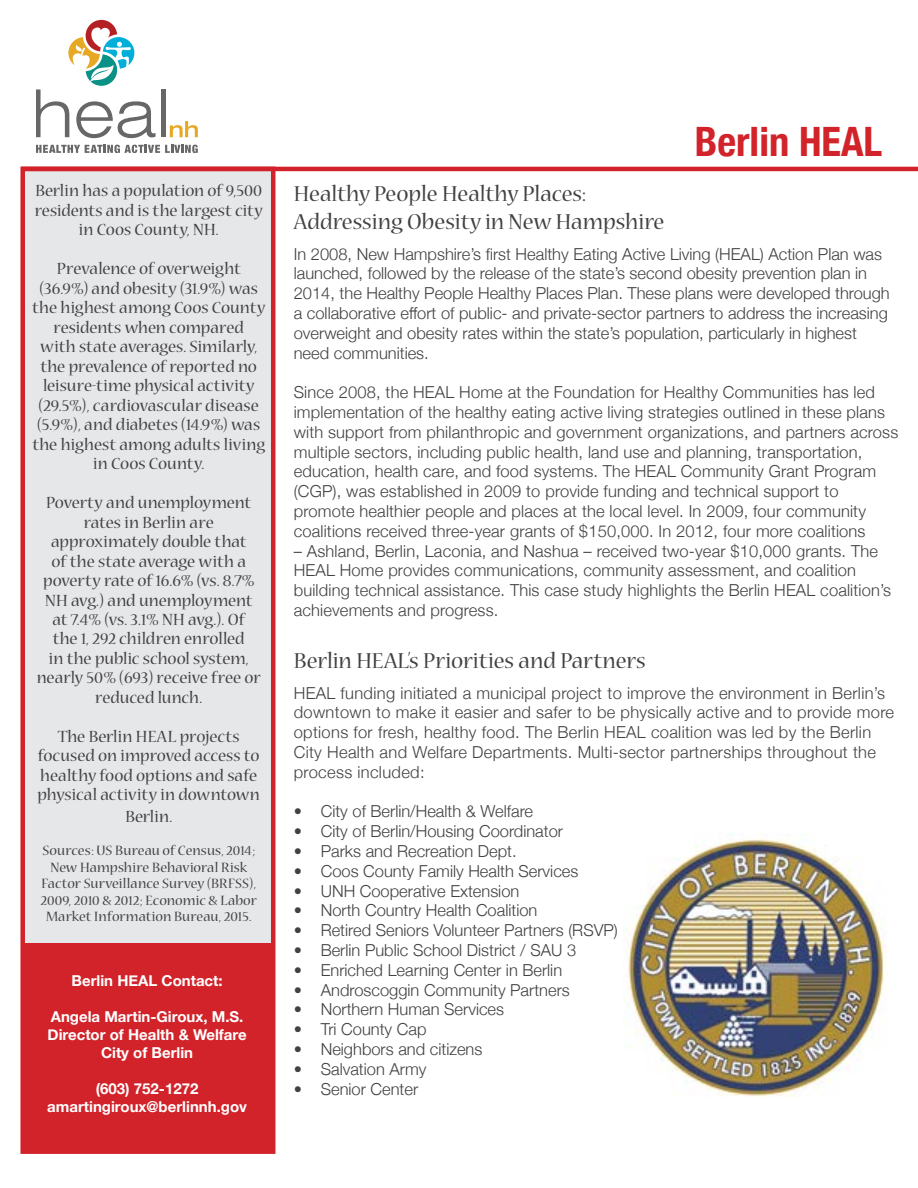
<style>
.page{position:relative;width:918px;height:1188px;background:#fff}
.page>*{position:absolute;margin:0;border:0;box-sizing:border-box;transform-origin:0 0}
.t1{font:700 condensed 40.5px "Helvetica Neue";color:#d2232a}
.t2{font:24px/28.8px "Nueva";color:#414042}
.t3{font:18px/19.5px "Nueva";color:#414042;text-align:center}
.t4{font:300 16.5px/19.8px "Helvetica Neue";letter-spacing:.01em;color:#414042}
.t5{font:15px/16.5px "Nueva";letter-spacing:.005em;color:#414042;text-align:center}
.t6{font:700 15px/18px "Helvetica Neue";color:#fff;text-align:center}
</style>
<div class="page">
<svg style="left:170px;top:121px;width:28px;height:16px"></svg>
<hr style="left:161px;top:89px;width:4px;height:48px;background:#676767">
<svg style="left:36px;top:20px;width:120px;height:118px"></svg>
<svg style="left:36px;top:145px;width:162px;height:8px"></svg>
<div style="left:20px;top:167px;width:255px;height:987px;background:#e6e7e8;border:4px solid #d2232a"></div>
<div style="left:25px;top:943px;width:246px;height:208px;background:#d2232a"></div>
<hr style="left:21px;top:167px;width:897px;height:4px;background:#d2232a">
<img style="left:623px;top:834px;width:264px;height:263px">
<p class="t3" style="left:35px;top:182px;width:230px">Berlin has a population of 9,500 residents and is the largest city in Coos County, NH.</p>
<p class="t3" style="left:32px;top:260px;width:235px">Prevalence of overweight (36.9%) and obesity (31.9%) was the highest among Coos County residents when compared<br>with state averages. Similarly, the prevalence of reported no leisure-time physical activity (29.5%), cardiovascular disease (5.9%), and diabetes (14.9%) was the highest among adults living in Coos County.</p>
<p class="t3" style="left:37px;top:494px;width:225px">Poverty and unemployment rates in Berlin are approximately double that<br>of the state average with a poverty rate of 16.6% (vs. 8.7%<br>NH avg.) and unemployment at 7.4% (vs. 3.1% NH avg.). Of<br>the 1, 292 children enrolled<br>in the public school system, nearly 50% (693) receive free or reduced lunch.</p>
<p class="t3" style="left:38px;top:728px;width:224px">The Berlin HEAL projects focused on improved access to healthy food options and safe physical activity in downtown</p>
<p class="t3" style="left:125px;top:808px;width:48px">Berlin.</p>
<p class="t5" style="left:41px;top:843px;width:218px">Sources: US Bureau of Census, 2014; New Hampshire Behavioral Risk Factor Surveillance Survey (BRFSS), 2009, 2010 &amp; 2012; Economic &amp; Labor Market Information Bureau, 2015.</p>
<p class="t6" style="left:72px;top:972px;width:153px">Berlin HEAL Contact:</p>
<p class="t6" style="left:48px;top:1008px;width:201px">Angela Martin-Giroux, M.S.<br>Director of Health &amp; Welfare<br>City of Berlin</p>
<p class="t6" style="left:47px;top:1080px;width:201px">(603) 752-1272 amartingiroux@berlinnh.gov</p>
<h1 class="t1" style="left:695px;top:108px;width:189px">Berlin HEAL</h1>
<h2 class="t2" style="left:294px;top:180px;width:372px">Healthy People Healthy Places:<br>Addressing Obesity in New Hampshire</h2>
<p class="t4" style="left:294px;top:243px;width:598px">In 2008, New Hampshire’s first Healthy Eating Active Living (HEAL) Action Plan was launched, followed by the release of the state’s second obesity prevention plan in 2014, the Healthy People Healthy Places Plan. These plans were developed through a collaborative effort of public- and private-sector partners to address the increasing overweight and obesity rates within the state’s population, particularly in highest need communities.</p>
<p class="t4" style="left:294px;top:381px;width:606px">Since 2008, the HEAL Home at the Foundation for Healthy Communities has led implementation of the healthy eating active living strategies outlined in these plans with support from philanthropic and government organizations, and partners across multiple sectors, including public health, land use and planning, transportation, education, health care, and food systems. The HEAL Community Grant Program (CGP), was established in 2009 to provide funding and technical support to promote healthier people and places at the local level. In 2009, four community coalitions received three-year grants of $150,000. In 2012, four more coalitions</p>
<p class="t4" style="left:294px;top:540px;width:599px">– Ashland, Berlin, Laconia, and Nashua – received two-year $10,000 grants. The HEAL Home provides communications, community assessment, and coalition building technical assistance. This case study highlights the Berlin HEAL coalition’s achievements and progress.</p>
<h2 class="t2" style="left:294px;top:648px;width:353px">Berlin HEAL’s Priorities and Partners</h2>
<p class="t4" style="left:294px;top:682px;width:602px">HEAL funding initiated a municipal project to improve the environment in Berlin’s downtown to make it easier and safer to be physically active and to provide more options for fresh, healthy food. The Berlin HEAL coalition was led by the Berlin City Health and Welfare Departments. Multi-sector partnerships throughout the process included:</p>
<p class="t4" style="left:294px;top:800px;width:241px">• City of Berlin/Health &amp; Welfare</p>
<p class="t4" style="left:294px;top:820px;width:271px">• City of Berlin/Housing Coordinator</p>
<p class="t4" style="left:294px;top:840px;width:224px">• Parks and Recreation Dept.</p>
<p class="t4" style="left:294px;top:860px;width:286px">• Coos County Family Health Services</p>
<p class="t4" style="left:294px;top:880px;width:227px">• UNH Cooperative Extension</p>
<p class="t4" style="left:294px;top:899px;width:245px">• North Country Health Coalition</p>
<p class="t4" style="left:294px;top:919px;width:326px">• Retired Seniors Volunteer Partners (RSVP)</p>
<p class="t4" style="left:294px;top:939px;width:284px">• Berlin Public School District / SAU 3</p>
<p class="t4" style="left:294px;top:959px;width:270px">• Enriched Learning Center in Berlin</p>
<p class="t4" style="left:294px;top:979px;width:278px">• Androscoggin Community Partners</p>
<p class="t4" style="left:294px;top:998px;width:212px">• Northern Human Services</p>
<p class="t4" style="left:294px;top:1018px;width:134px">• Tri County Cap</p>
<p class="t4" style="left:294px;top:1038px;width:190px">• Neighbors and citizens</p>
<p class="t4" style="left:294px;top:1058px;width:134px">• Salvation Army</p>
<p class="t4" style="left:294px;top:1078px;width:126px">• Senior Center</p>
</div>
